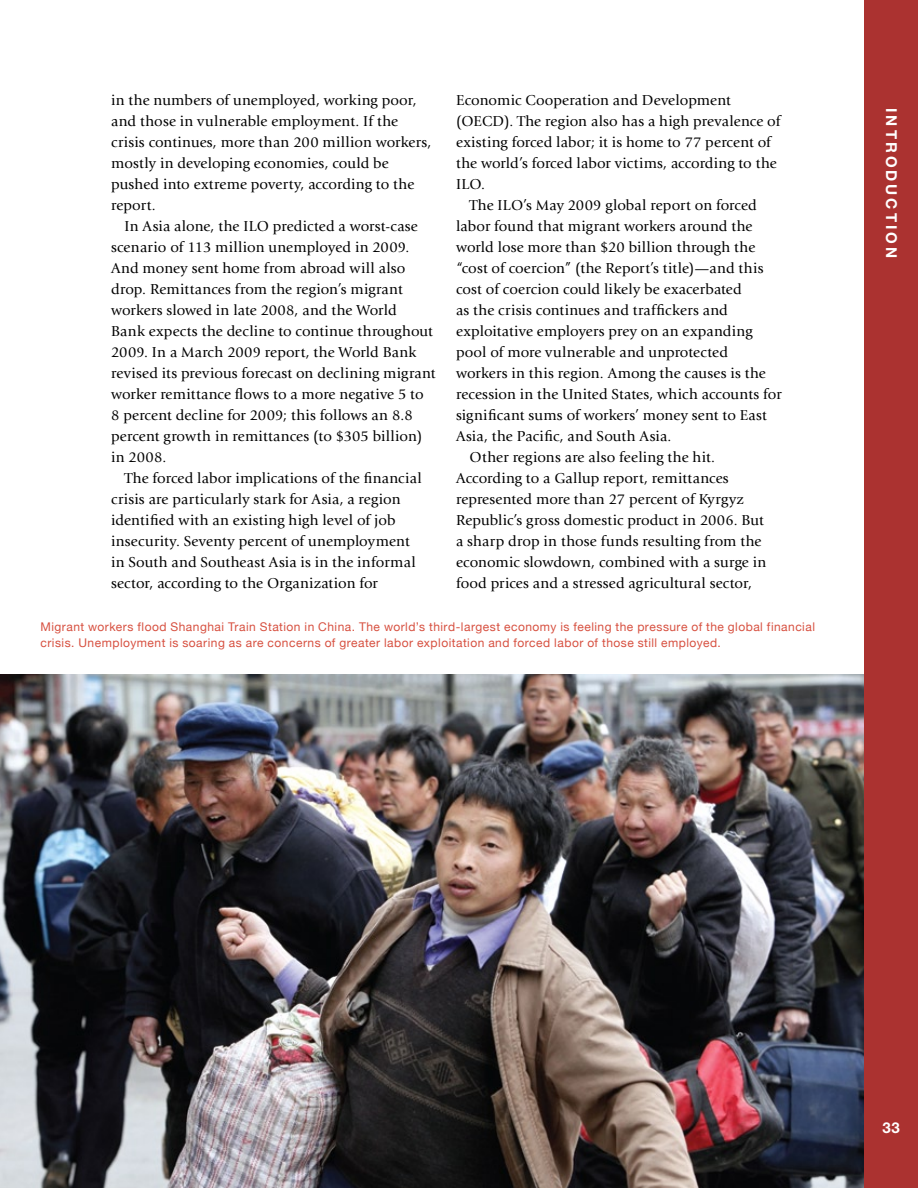
<style>
.page{position:relative;width:918px;height:1188px;background:#fff}
.page>*{position:absolute;margin:0;border:0;box-sizing:border-box;transform-origin:0 0}
.t1{font:15px/21px "Giovanni Std";letter-spacing:.01em;color:#000}
.t2{font:700 15px "Helvetica Neue LT Std";letter-spacing:.2em;color:#fff}
.t3{font:12px/16.5px "Helvetica Neue";letter-spacing:.04em;color:#d75040}
</style>
<div class="page">
<img style="left:0;top:674px;width:864px;height:514px">
<div style="left:864px;top:0;width:54px;height:1188px;background:#ab3230"></div>
<p class="t1" style="left:111px;top:90px;width:322px">in the numbers of unemployed, working poor, and those in vulnerable employment. If the crisis continues, more than 200 million workers, mostly in developing economies, could be pushed into extreme poverty, according to the report.</p>
<p class="t1" style="left:111px;top:216px;width:326px;text-indent:14px">In Asia alone, the ILO predicted a worst-case scenario of 113 million unemployed in 2009.<br>And money sent home from abroad will also drop. Remittances from the region’s migrant workers slowed in late 2008, and the World<br>Bank expects the decline to continue throughout 2009. In a March 2009 report, the World Bank revised its previous forecast on declining migrant worker remittance flows to a more negative 5 to 8 percent decline for 2009; this follows an 8.8 percent growth in remittances (to $305 billion) in 2008.</p>
<p class="t1" style="left:111px;top:468px;width:312px;text-indent:14px">The forced labor implications of the financial crisis are particularly stark for Asia, a region identified with an existing high level of job insecurity. Seventy percent of unemployment in South and Southeast Asia is in the informal sector, according to the Organization for</p>
<p class="t1" style="left:456px;top:90px;width:276px">Economic Cooperation and Development</p>
<p class="t1" style="left:456px;top:111px;width:326px">(OECD). The region also has a high prevalence of</p>
<p class="t1" style="left:456px;top:132px;width:316px">existing forced labor; it is home to 77 percent of</p>
<p class="t1" style="left:456px;top:153px;width:322px">the world’s forced labor victims, according to the</p>
<p class="t1" style="left:456px;top:174px;width:31px">ILO.</p>
<p class="t1" style="left:470px;top:195px;width:289px">The ILO’s May 2009 global report on forced</p>
<p class="t1" style="left:456px;top:216px;width:298px">labor found that migrant workers around the</p>
<p class="t1" style="left:456px;top:237px;width:301px">world lose more than $20 billion through the</p>
<p class="t1" style="left:456px;top:258px;width:309px">“cost of coercion” (the Report’s title)—and this</p>
<p class="t1" style="left:456px;top:279px;width:287px">cost of coercion could likely be exacerbated</p>
<p class="t1" style="left:456px;top:300px;width:273px">as the crisis continues and traffickers and</p>
<p class="t1" style="left:456px;top:321px;width:298px">exploitative employers prey on an expanding</p>
<p class="t1" style="left:456px;top:342px;width:273px">pool of more vulnerable and unprotected</p>
<p class="t1" style="left:456px;top:363px;width:311px">workers in this region. Among the causes is the</p>
<p class="t1" style="left:456px;top:384px;width:327px">recession in the United States, which accounts for</p>
<p class="t1" style="left:456px;top:405px;width:312px">significant sums of workers’ money sent to East</p>
<p class="t1" style="left:456px;top:426px;width:217px">Asia, the Pacific, and South Asia.</p>
<p class="t1" style="left:470px;top:447px;width:247px">Other regions are also feeling the hit.</p>
<p class="t1" style="left:456px;top:468px;width:274px">According to a Gallup report, remittances</p>
<p class="t1" style="left:456px;top:489px;width:289px">represented more than 27 percent of Kyrgyz</p>
<p class="t1" style="left:456px;top:510px;width:309px">Republic’s gross domestic product in 2006. But</p>
<p class="t1" style="left:456px;top:531px;width:307px">a sharp drop in those funds resulting from the</p>
<p class="t1" style="left:456px;top:552px;width:312px">economic slowdown, combined with a surge in</p>
<p class="t1" style="left:456px;top:573px;width:298px">food prices and a stressed agricultural sector,</p>
<p class="t3" style="left:40px;top:618px;width:776px">Migrant workers flood Shanghai Train Station in China. The world’s third-largest economy is feeling the pressure of the global financial crisis. Unemployment is soaring as are concerns of greater labor exploitation and forced labor of those still employed.</p>
<p class="t2" style="left:901px;top:108px;width:151px;rotate:90deg">INTRODUCTION</p>
<p class="t2" style="left:883px;top:1118px;width:19px">33</p>
</div>
